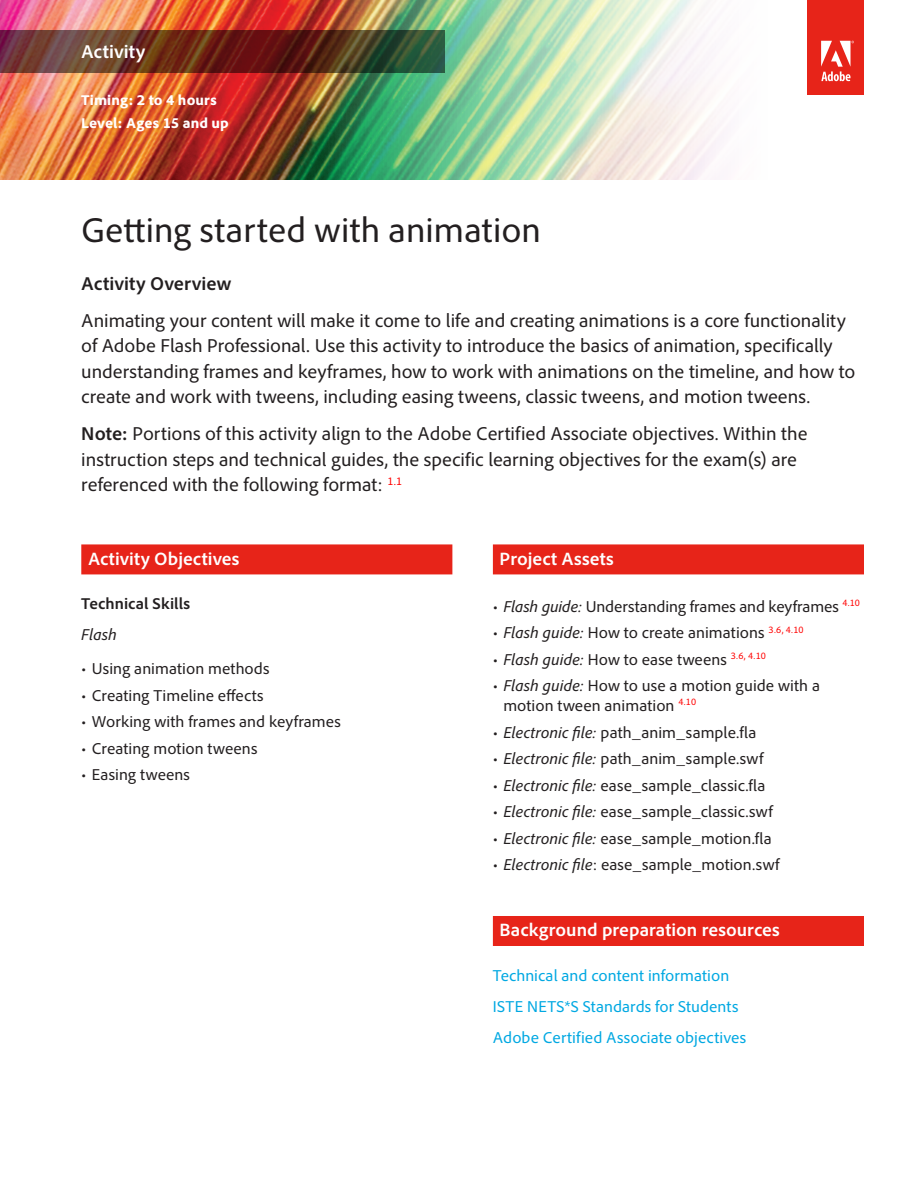
<style>
.page{position:relative;width:918px;height:1188px;background:#fff}
.page>*{position:absolute;margin:0;border:0;box-sizing:border-box;transform-origin:0 0}
.Headline{font:36px "Adobe Clean";color:#231f20}
.Text_-_Intro_Paragra{font:19.5px/25.5px "Adobe Clean";color:#231f20}
.Text_-_Intro_Paragra-2{font:700 19.5px "Adobe Clean";letter-spacing:.005em;color:#231f20}
.t1{font:700 19.5px "Adobe Clean";letter-spacing:.005em;color:#fff}
.Text__Subhead_in_Bar{font:700 18.75px "Adobe Clean";color:#fff}
.t2{font:16.5px/19.8px "Adobe Clean";letter-spacing:.005em;color:#231f20}
.Text__Body{font:16.5px "Adobe Clean";letter-spacing:.005em;color:#00a8e2}
.Text__Body-2{font:700 16.5px "Adobe Clean";letter-spacing:.005em;color:#231f20}
.Text__Body-3{font:italic 16.5px "Adobe Clean";color:#231f20}
.Header_-_Lesson_Plan{font:800 15px "Adobe Clean";letter-spacing:.01em;color:#fff}
.s1{font-weight:700}
.s2{font-style:italic}
</style>
<div class="page">
<img style="left:0;top:0;width:864px;height:180px">
<svg style="left:0;top:30px;width:446px;height:43px"></svg>
<div style="left:808px;top:0;width:56px;height:94px;background:#e72419"></div>
<svg style="left:821px;top:41px;width:33px;height:40px"></svg>
<div style="left:81px;top:544px;width:371px;height:30px;background:#e72419"></div>
<div style="left:493px;top:544px;width:371px;height:30px;background:#e72419"></div>
<div style="left:493px;top:916px;width:371px;height:30px;background:#e72419"></div>
<p class="t1" style="left:81px;top:40px;width:66px">Activity</p>
<p class="Header_-_Lesson_Plan" style="left:81px;top:91px;width:137px">Timing: 2 to 4 hours</p>
<p class="Header_-_Lesson_Plan" style="left:81px;top:113px;width:149px">Level: Ages 15 and up</p>
<p class="Headline" style="left:81px;top:208px;width:462px">Getting started with animation</p>
<p class="Text_-_Intro_Paragra-2" style="left:81px;top:271px;width:151px">Activity Overview</p>
<p class="Text_-_Intro_Paragra" style="left:81px;top:307px;width:776px">Animating your content will make it come to life and creating animations is a core functionality of Adobe Flash Professional. Use this activity to introduce the basics of animation, specifically understanding frames and keyframes, how to work with animations on the timeline, and how to create and work with tweens, including easing tweens, classic tweens, and motion tweens.</p>
<p class="Text_-_Intro_Paragra" style="left:81px;top:421px;width:728px"><span class="s1">Note:</span> Portions of this activity align to the Adobe Certified Associate objectives. Within the instruction steps and technical guides, the specific learning objectives for the exam(s) are referenced with the following format: <sup>1.1</sup></p>
<p class="Text__Subhead_in_Bar" style="left:88px;top:547px;width:153px">Activity Objectives</p>
<p class="Text__Body-2" style="left:81px;top:593px;width:110px">Technical Skills</p>
<p class="Text__Body-3" style="left:81px;top:625px;width:37px">Flash</p>
<p class="t2" style="left:81px;top:659px;width:190px">• Using animation methods</p>
<p class="t2" style="left:81px;top:685px;width:184px">• Creating Timeline effects</p>
<p class="t2" style="left:81px;top:712px;width:261px">• Working with frames and keyframes</p>
<p class="t2" style="left:81px;top:738px;width:178px">• Creating motion tweens</p>
<p class="t2" style="left:81px;top:765px;width:110px">• Easing tweens</p>
<p class="Text__Subhead_in_Bar" style="left:500px;top:547px;width:116px">Project Assets</p>
<p class="t2" style="left:493px;top:596px;width:369px">• <span class="s2">Flash guide:</span> Understanding frames and keyframes <sup>4.10</sup></p>
<p class="t2" style="left:493px;top:622px;width:312px">• <span class="s2">Flash guide:</span> How to create animations <sup>3.6,</sup> <sup>4.10</sup></p>
<p class="t2" style="left:493px;top:649px;width:274px">• <span class="s2">Flash guide:</span> How to ease tweens <sup>3.6,</sup> <sup>4.10</sup></p>
<p class="t2" style="left:503px;top:676px;width:318px;text-indent:-10px">• <span class="s2">Flash guide:</span> How to use a motion guide with a motion tween animation <sup>4.10</sup></p>
<p class="t2" style="left:493px;top:722px;width:265px">• <span class="s2">Electronic file:</span> path_anim_sample.fla</p>
<p class="t2" style="left:493px;top:748px;width:272px">• <span class="s2">Electronic file:</span> path_anim_sample.swf</p>
<p class="t2" style="left:493px;top:775px;width:274px">• <span class="s2">Electronic file:</span> ease_sample_classic.fla</p>
<p class="t2" style="left:493px;top:802px;width:281px">• <span class="s2">Electronic file:</span> ease_sample_classic.swf</p>
<p class="t2" style="left:493px;top:828px;width:281px">• <span class="s2">Electronic file:</span> ease_sample_motion.fla</p>
<p class="t2" style="left:493px;top:855px;width:288px">• <span class="s2">Electronic file</span>: ease_sample_motion.swf</p>
<p class="Text__Subhead_in_Bar" style="left:500px;top:919px;width:282px">Background preparation resources</p>
<p class="Text__Body" style="left:493px;top:965px;width:238px">Technical and content information</p>
<p class="Text__Body" style="left:493px;top:997px;width:247px">ISTE NETS*S Standards for Students</p>
<p class="Text__Body" style="left:493px;top:1028px;width:255px">Adobe Certified Associate objectives</p>
</div>
